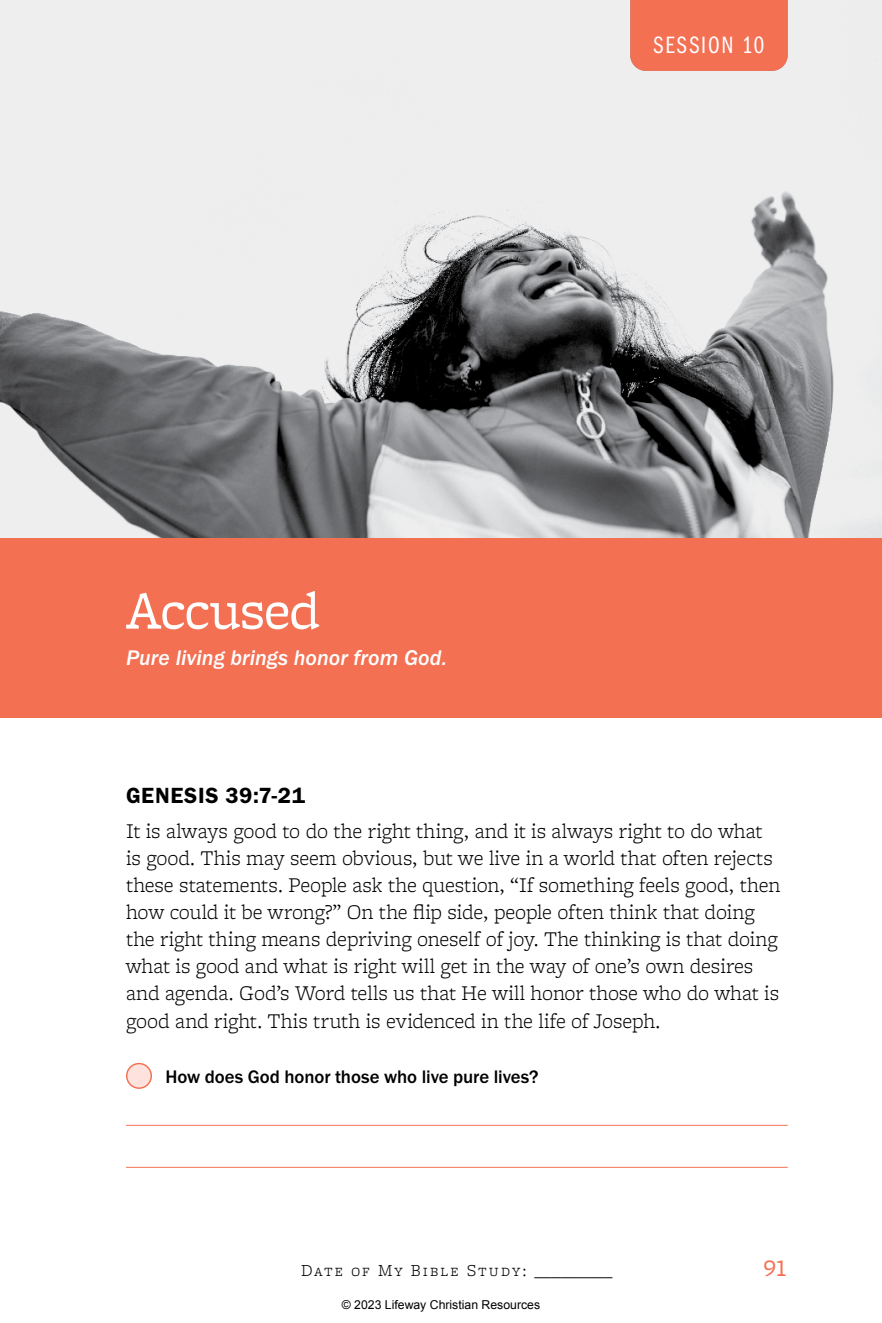
<style>
.page{position:relative;width:882px;height:1323px;background:#fff}
.page>*{position:absolute;margin:0;border:0;box-sizing:border-box;transform-origin:0 0}
.t1{font:56px "Freight Micro Pro";letter-spacing:-.025em;color:#fff}
.t2{font:24.5px "Franklin Gothic URW Com Boo";letter-spacing:.075em;color:#fff}
.t3{font:24.5px "Freight Micro Pro";color:#f37053}
.t4{font:22.75px "Franklin Gothic URW Dem";letter-spacing:.03em;color:#000}
.t5{font:300 21.88px/27.1px "Freight Micro Pro";letter-spacing:-.005em;color:#000}
.t6{font:21.88px "Franklin Gothic URW Med Ita";color:#fff}
.t7{font:500 18.9px "Franklin Gothic URW";letter-spacing:-.005em;color:#000}
.t8{font:300 17.5px "Freight Micro Pro";letter-spacing:.11em;color:#000}
.t9{font:12.25px "Arial";color:#000}
.s1{font-family:"Chaparral Pro"}
</style>
<div class="page">
<img style="left:0;top:0;width:882px;height:538px">
<div style="left:630px;top:0;width:158px;height:71px;background:#f37053"></div>
<div style="left:0;top:538px;width:882px;height:179px;background:#f37053"></div>
<hr style="left:126px;top:1125px;width:662px;height:1px;background:#f37053">
<hr style="left:126px;top:1167px;width:662px;height:1px;background:#f37053">
<div style="left:127px;top:1064px;width:24px;height:24px;background:#fde2dd;border-radius:50%"></div>
<div style="left:126px;top:1063px;width:26px;height:26px;border:1px solid #f37053;border-radius:50%"></div>
<p class="t2" style="left:654px;top:29px;width:112px">SESSION 10</p>
<h1 class="t1" style="left:126px;top:572px;width:195px">Accused</h1>
<p class="t6" style="left:126px;top:644px;width:322px">Pure living brings honor from God.</p>
<p class="t4" style="left:126px;top:781px;width:181px">GENESIS 39:7-21</p>
<p class="t5" style="left:126px;top:816px;width:656px">It is always good to do the right thing, and it is always right to do what is good. This may seem obvious, but we live in a world that often rejects these statements. People ask the question, “If something feels good, then how could it be wrong?” On the flip side, people often think that doing the right thing means depriving oneself of joy. The thinking is that doing what is good and what is right will get in the way of one’s own desires and agenda. God’s Word tells us that He will honor those who do what is good and right. This truth is evidenced in the life of Joseph.</p>
<p class="t7" style="left:165px;top:1065px;width:375px">How does God honor those who live pure lives?</p>
<p class="t8" style="left:301px;top:1259px;width:313px">Date of My Bible Study: <span class="s1">_________</span></p>
<p class="t3" style="left:764px;top:1252px;width:25px">91</p>
<p class="t9" style="left:342px;top:1296px;width:200px">© 2023 Lifeway Christian Resources</p>
</div>
